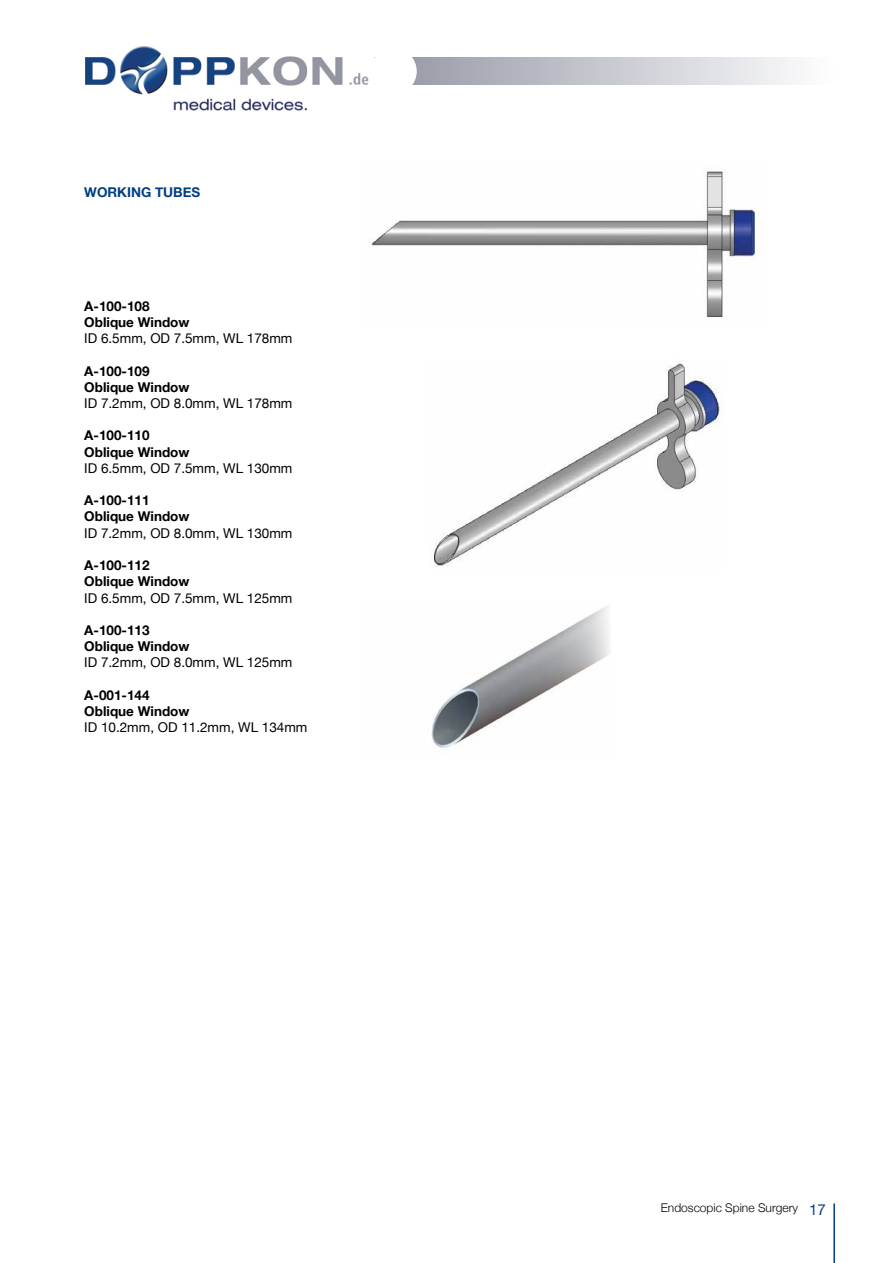
<style>
.page{position:relative;width:893px;height:1263px;background:#fff}
.page>*{position:absolute;margin:0;border:0;box-sizing:border-box;transform-origin:0 0}
.t1{font:13.5px "Helvetica Neue";color:#000}
.t2{font:700 13.5px/16.2px "Helvetica Neue";color:#000}
.t3{font:700 13.5px "Helvetica Neue";color:#003f82}
.t4{font:300 12px "Helvetica Neue";color:#000}
.s1{font-weight:400;font-size:15px;color:#003f82}
</style>
<div class="page">
<hr style="left:833px;top:1203px;width:2px;height:60px;background:#003f82">
<img style="left:85px;top:47px;width:290px;height:64px">
<div style="left:374px;top:58px;width:459px;height:27px;background:linear-gradient(to right,#9195a1,#fdfdff)"></div>
<div style="left:370px;top:48px;width:47px;height:47px;background:#fff;border-radius:50%"></div>
<img style="left:371px;top:171px;width:384px;height:146px">
<img style="left:431px;top:363px;width:292px;height:204px">
<img style="left:431px;top:606px;width:179px;height:143px">
<p class="t3" style="left:84px;top:182px;width:117px">WORKING TUBES</p>
<p class="t2" style="left:84px;top:298px;width:107px">A-100-108<br>Oblique Window</p>
<p class="t1" style="left:84px;top:329px;width:210px">ID 6.5mm, OD 7.5mm, WL 178mm</p>
<p class="t2" style="left:84px;top:363px;width:107px">A-100-109<br>Oblique Window</p>
<p class="t1" style="left:84px;top:393px;width:210px">ID 7.2mm, OD 8.0mm, WL 178mm</p>
<p class="t2" style="left:84px;top:428px;width:107px">A-100-110<br>Oblique Window</p>
<p class="t1" style="left:84px;top:458px;width:210px">ID 6.5mm, OD 7.5mm, WL 130mm</p>
<p class="t2" style="left:84px;top:493px;width:107px">A-100-111<br>Oblique Window</p>
<p class="t1" style="left:84px;top:523px;width:210px">ID 7.2mm, OD 8.0mm, WL 130mm</p>
<p class="t2" style="left:84px;top:557px;width:107px">A-100-112<br>Oblique Window</p>
<p class="t1" style="left:84px;top:588px;width:210px">ID 6.5mm, OD 7.5mm, WL 125mm</p>
<p class="t2" style="left:84px;top:622px;width:107px">A-100-113<br>Oblique Window</p>
<p class="t1" style="left:84px;top:653px;width:210px">ID 7.2mm, OD 8.0mm, WL 125mm</p>
<p class="t2" style="left:84px;top:687px;width:107px">A-001-144<br>Oblique Window</p>
<p class="t1" style="left:84px;top:717px;width:225px">ID 10.2mm, OD 11.2mm, WL 134mm</p>
<p class="t4" style="left:661px;top:1198px;width:167px">Endoscopic Spine Surgery <span class="s1">17</span></p>
</div>
